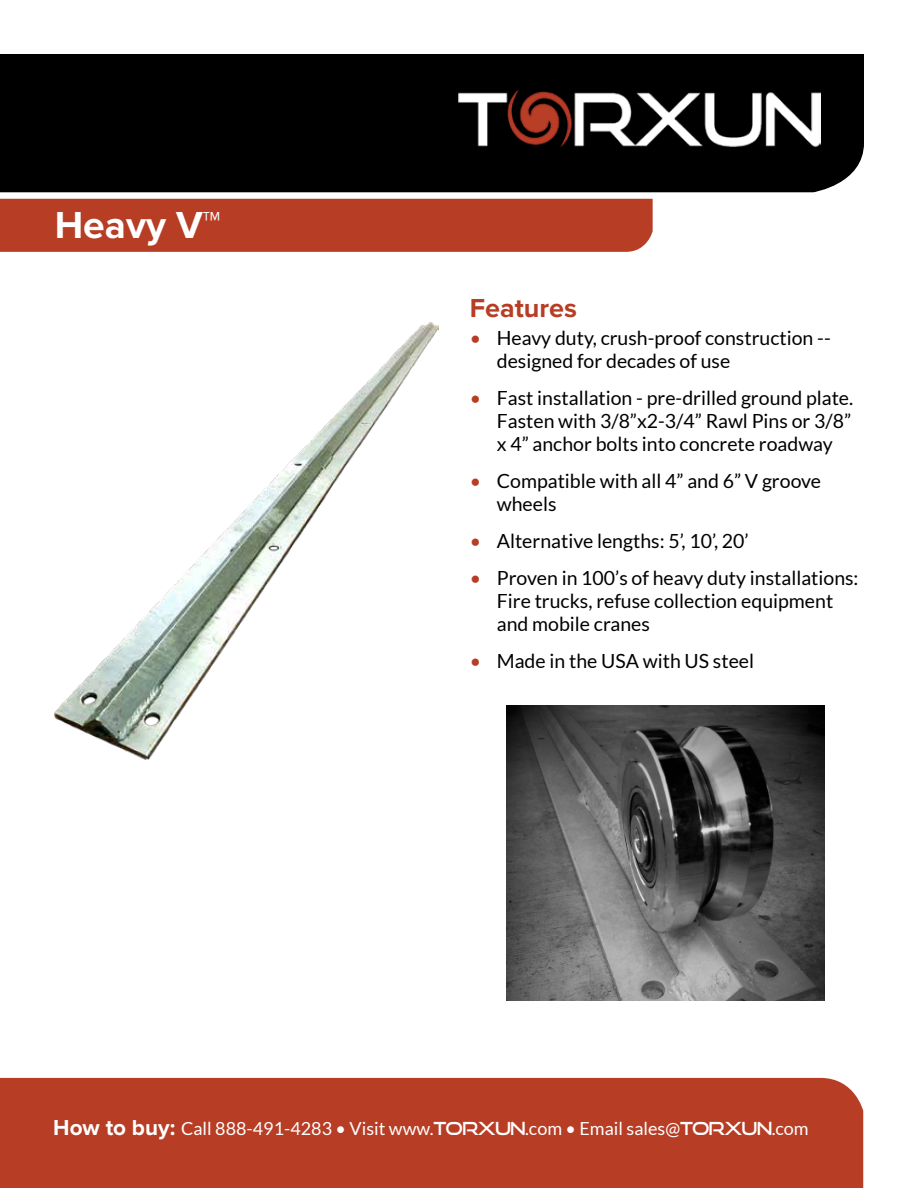
<style>
.page{position:relative;width:918px;height:1188px;background:#fff}
.page>*{position:absolute;margin:0;border:0;box-sizing:border-box;transform-origin:0 0}
.t1{font:700 39px "Proxima Nova";color:#fff}
.t2{font:700 27px "Proxima Nova";color:#b73d25}
.t3{font:19.5px/23.2px "Lato";color:#000}
.t4{font:18px "Lato";color:#fff}
.s1{color:#b73d25}
.s2{font-family:"Proxima Nova";font-weight:700;font-size:22.5px}
.s3{font-family:"Good Times Rg"}
</style>
<div class="page">
<div style="left:0;top:1078px;width:863px;height:110px;background:#b73d25"></div>
<div style="left:0;top:199px;width:653px;height:53px;background:#b73d25"></div>
<div style="left:0;top:54px;width:864px;height:139px;background:#000"></div>
<img style="left:458px;top:90px;width:362px;height:58px">
<img style="left:507px;top:705px;width:318px;height:296px">
<img style="left:54px;top:322px;width:384px;height:438px">
<h1 class="t1" style="left:55px;top:196px;width:167px">Heavy V™</h1>
<h2 class="t2" style="left:470px;top:288px;width:109px">Features</h2>
<p class="t3" style="left:497px;top:326px;width:335px;text-indent:-27px"><span class="s1">•</span> Heavy duty, crush-proof construction -- designed for decades of use</p>
<p class="t3" style="left:497px;top:386px;width:358px;text-align:justify;text-indent:-27px"><span class="s1">•</span> Fast installation - pre-drilled ground plate.<br>Fasten with 3/8”x2-3/4” Rawl Pins or 3/8” x 4” anchor bolts into concrete roadway</p>
<p class="t3" style="left:497px;top:469px;width:326px;text-indent:-27px"><span class="s1">•</span> Compatible with all 4” and 6” V groove wheels</p>
<p class="t3" style="left:470px;top:529px;width:280px"><span class="s1">•</span> Alternative lengths: 5’, 10’, 20’</p>
<p class="t3" style="left:497px;top:566px;width:363px;text-indent:-27px"><span class="s1">•</span> Proven in 100’s of heavy duty installations:<br>Fire trucks, refuse collection equipment and mobile cranes</p>
<p class="t3" style="left:470px;top:649px;width:286px"><span class="s1">•</span> Made in the USA with US steel</p>
<p class="t4" style="left:53px;top:1118px;width:757px"><span class="s2">How to buy:</span> Call 888-491-4283 • Visit www.<span class="s3">TORXUN</span>.com • Email sales@<span class="s3">TORXUN</span>.com</p>
</div>
